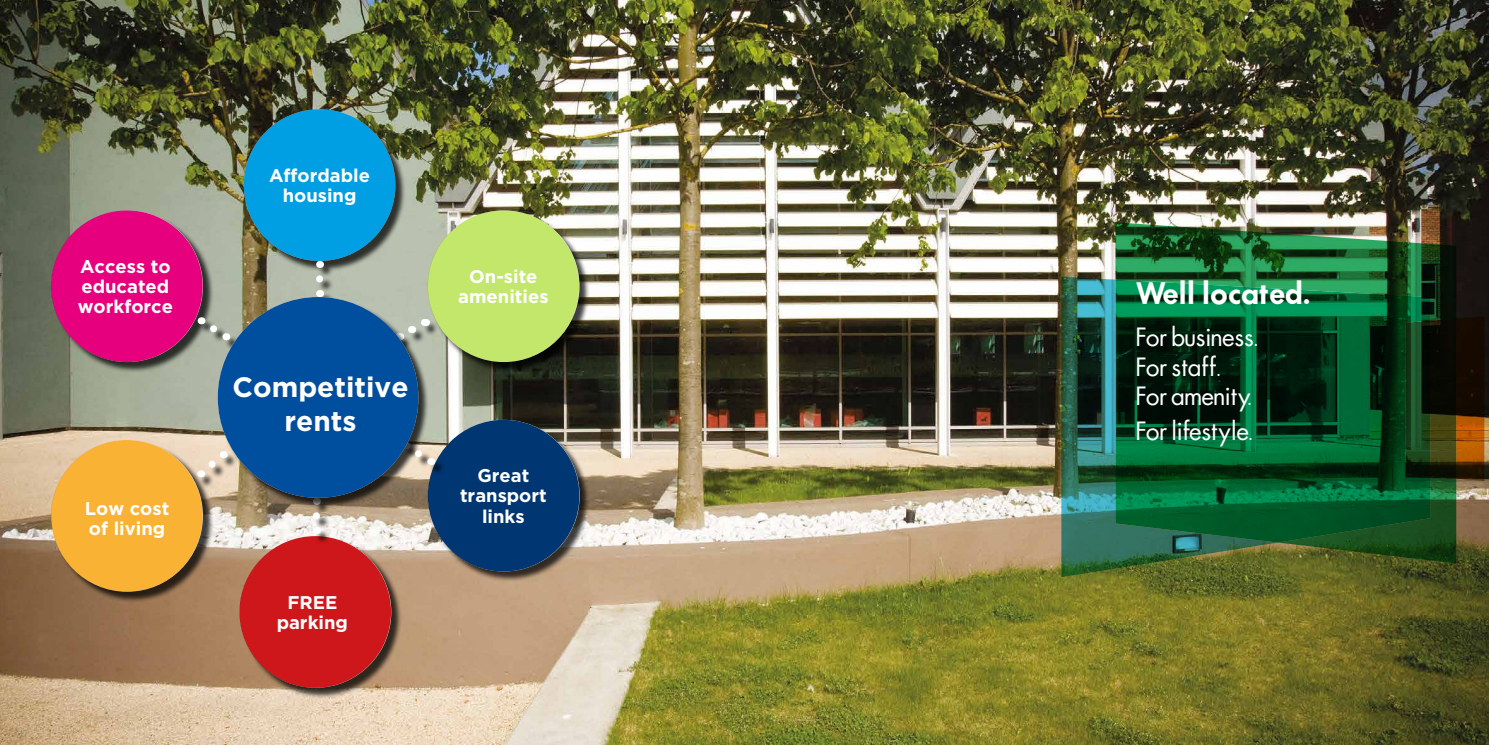
<style>
.page{position:relative;width:1489px;height:745px;background:#fff}
.page>*{position:absolute;margin:0;border:0;box-sizing:border-box;transform-origin:0 0}
.t1{font:600 28.88px "Futura ICG";letter-spacing:-.025em;color:#fff}
.t2{font:700 28px/33.6px "Gotham";color:#fff;text-align:center}
.t3{font:24.5px/29.4px "Futura ICG";letter-spacing:-.025em;color:#fff}
.t4{font:700 18.38px/20.1px "Gotham";color:#fff;text-align:center}
</style>
<div class="page">
<img style="left:0;top:0;width:1488px;height:744px">
<div style="left:429px;top:211px;width:161px;height:161px;background:#000;opacity:.75"></div>
<div style="left:53px;top:211px;width:161px;height:161px;background:#000;opacity:.75"></div>
<div style="left:53px;top:441px;width:161px;height:161px;background:#000;opacity:.75"></div>
<div style="left:241px;top:537px;width:161px;height:161px;background:#000;opacity:.75"></div>
<div style="left:429px;top:421px;width:161px;height:161px;background:#000;opacity:.75"></div>
<div style="left:397px;top:320px;width:41px;height:30px;background:#000;opacity:.75"></div>
<img style="left:1115px;top:222px;width:340px;height:341px">
<img style="left:1061px;top:276px;width:216px;height:300px">
<svg style="left:1115px;top:279px;width:314px;height:263px"></svg>
<svg style="left:1405px;top:316px;width:79px;height:164px"></svg>
<div style="left:427px;top:210px;width:152px;height:152px;background:#c2e76b;border-radius:50%"></div>
<div style="left:51px;top:210px;width:152px;height:152px;background:#e6007d;border-radius:50%"></div>
<div style="left:51px;top:440px;width:152px;height:151px;background:#f9b234;border-radius:50%"></div>
<div style="left:239px;top:535px;width:152px;height:152px;background:#cd171a;border-radius:50%"></div>
<div style="left:428px;top:419px;width:151px;height:152px;background:#003671;border-radius:50%"></div>
<div style="left:199px;top:452px;width:38px;height:35px;background:#000;opacity:.75"></div>
<svg style="left:201px;top:449px;width:18px;height:28px"></svg>
<div style="left:404px;top:443px;width:41px;height:32px;background:#000;opacity:.75"></div>
<svg style="left:429px;top:442px;width:5px;height:25px"></svg>
<div style="left:199px;top:318px;width:41px;height:33px;background:#000;opacity:.75"></div>
<svg style="left:201px;top:317px;width:18px;height:25px"></svg>
<div style="left:314px;top:499px;width:16px;height:45px;background:#000;opacity:.75"></div>
<svg style="left:313px;top:508px;width:7px;height:7px"></svg>
<div style="left:245px;top:110px;width:161px;height:161px;background:#000;opacity:.75"></div>
<div style="left:244px;top:109px;width:151px;height:152px;background:#009fe3;border-radius:50%"></div>
<div style="left:318px;top:262px;width:16px;height:45px;background:#000;opacity:.75"></div>
<svg style="left:316px;top:261px;width:7px;height:18px"></svg>
<div style="left:219px;top:298px;width:210px;height:210px;background:#000;opacity:.75"></div>
<div style="left:218px;top:297px;width:200px;height:200px;background:#004f9f;border-radius:50%"></div>
<p class="t4" style="left:78px;top:255px;width:97px;text-align:left">Access to educated workforce</p>
<p class="t4" style="left:85px;top:497px;width:86px;text-align:left">Low cost of living</p>
<p class="t4" style="left:269px;top:164px;width:102px">Affordable housing</p>
<h2 class="t2" style="left:232px;top:369px;width:178px">Competitive rents</h2>
<p class="t4" style="left:277px;top:591px;width:73px">FREE parking</p>
<p class="t4" style="left:458px;top:265px;width:92px">On-site amenities</p>
<p class="t4" style="left:460px;top:465px;width:88px">Great transport links</p>
<h1 class="t1" style="left:1135px;top:274px;width:176px">Well located.</h1>
<h3 class="t3" style="left:1135px;top:322px;width:124px">For business.<br>For staff.<br>For amenity.</h3>
<h3 class="t3" style="left:1135px;top:415px;width:119px">For lifestyle.</h3>
</div>
